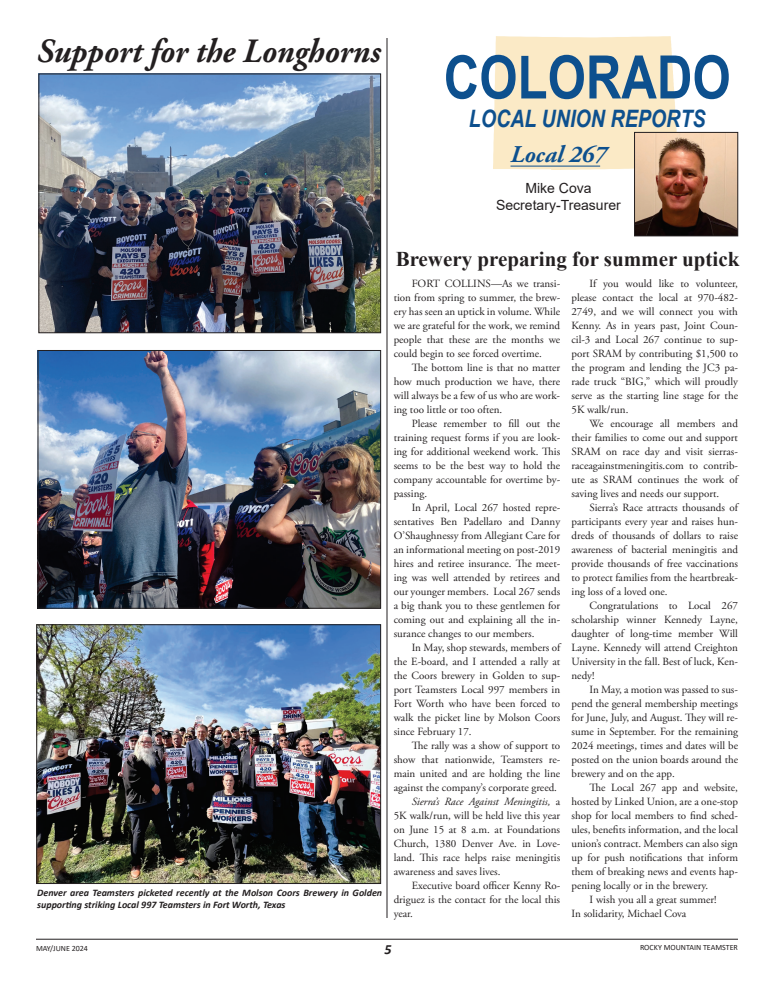
<style>
.page{position:relative;width:774px;height:990px;background:#fff}
.page>*{position:absolute;margin:0;border:0;box-sizing:border-box;transform-origin:0 0}
.t1{font:700 60px "Arial Narrow";color:#0d508e}
.t2{font:italic 700 34px "Adobe Garamond Pro";color:#231f20;scale:.95 1}
.t3{font:italic 700 24px "Arial Narrow";color:#0d508e}
.t4{font:italic 700 24px "Adobe Garamond Pro";color:#0d508e}
.t5{font:700 21px "Times New Roman";color:#231f20}
.t6{font:14px/16.8px "Arial";color:#231f20;text-align:center}
.t7{font:italic 700 14px "Calibri";color:#231f20}
.t8{font:11px/14px "Adobe Garamond Pro";color:#231f20;text-align:justify}
.t9{font:italic 11px "Adobe Garamond Pro";color:#231f20}
.t10{font:italic 700 10px/12px "Calibri";color:#231f20}
.t11{font:8px "Calibri";color:#231f20}
.s1{font-style:normal}
</style>
<div class="page">
<hr style="left:36px;top:939px;width:702px;height:1px;background:#231f20">
<div style="left:493px;top:36px;width:186px;height:133px;background:#fbeac6"></div>
<hr style="left:511px;top:166px;width:89px;height:1px;background:#0d508e">
<img style="left:636px;top:134px;width:100px;height:100px">
<div style="left:634px;top:132px;width:104px;height:104px;border:1px solid #231f20"></div>
<img style="left:41px;top:76px;width:338px;height:255px">
<div style="left:39px;top:74px;width:342px;height:259px;border:1px solid #231f20"></div>
<img style="left:40px;top:352px;width:339px;height:255px">
<div style="left:38px;top:350px;width:343px;height:259px;border:1px solid #231f20"></div>
<img style="left:38px;top:626px;width:341px;height:256px">
<div style="left:36px;top:624px;width:345px;height:260px;border:1px solid #231f20"></div>
<hr style="left:387px;top:38px;width:1px;height:880px;background:#231f20">
<h2 class="t2" style="left:37px;top:32px;width:363px">Support for the Longhorns</h2>
<h1 class="t1" style="left:444px;top:32px;width:288px">COLORADO</h1>
<h3 class="t3" style="left:469px;top:101px;width:238px">LOCAL UNION REPORTS</h3>
<h3 class="t4" style="left:510px;top:140px;width:98px">Local 267</h3>
<p class="t6" style="left:496px;top:180px;width:126px">Mike Cova<br>Secretary-Treasurer</p>
<p class="t10" style="left:37px;top:886px;width:346px">Denver area Teamsters picketed recently at the Molson Coors Brewery in Golden supporting striking Local 997 Teamsters in Fort Worth, Texas</p>
<h3 class="t5" style="left:396px;top:244px;width:345px">Brewery preparing for summer uptick</h3>
<p class="t8" style="left:571px;top:277px;width:168px;text-indent:18px">If you would like to volunteer, please contact the local at 970-482- 2749, and we will connect you with Kenny. As in years past, Joint Coun&shy;cil-3 and Local 267 continue to sup&shy;port SRAM by contributing $1,500 to the program and lending the JC3 pa&shy;rade truck “BIG,” which will proudly serve as the starting line stage for the 5K walk/run.</p>
<p class="t8" style="left:572px;top:417px;width:168px;text-indent:18px">We encourage all members and their families to come out and support SRAM on race day and visit sierras&shy;raceagainstmeningitis.com to contrib&shy;ute as SRAM continues the work of saving lives and needs our support.</p>
<p class="t8" style="left:572px;top:501px;width:168px;text-indent:18px">Sierra’s Race attracts thousands of participants every year and raises hun&shy;dreds of thousands of dollars to raise awareness of bacterial meningitis and provide thousands of free vaccinations to protect families from the heartbreak&shy;ing loss of a loved one.</p>
<p class="t8" style="left:572px;top:599px;width:168px;text-indent:18px">Congratulations to Local 267 scholarship winner Kennedy Layne, daughter of long-time member Will Layne. Kennedy will attend Creighton University in the fall. Best of luck, Ken&shy;nedy!</p>
<p class="t8" style="left:572px;top:683px;width:168px;text-indent:18px">In May, a motion was passed to sus&shy;pend the general membership meetings for June, July, and August. They will re&shy;sume in September. For the remaining 2024 meetings, times and dates will be posted on the union boards around the brewery and on the app.</p>
<p class="t8" style="left:590px;top:781px;width:150px">The Local 267 app and website,</p>
<p class="t8" style="left:572px;top:795px;width:168px">hosted by Linked Union, are a one-stop</p>
<p class="t8" style="left:572px;top:809px;width:168px">shop for local members to find sched-</p>
<p class="t8" style="left:572px;top:823px;width:168px">ules, benefits information, and the local</p>
<p class="t8" style="left:572px;top:837px;width:168px">union’s contract. Members can also sign</p>
<p class="t8" style="left:572px;top:851px;width:168px">up for push notifications that inform</p>
<p class="t8" style="left:572px;top:865px;width:168px">them of breaking news and events hap-</p>
<p class="t8" style="left:572px;top:879px;width:138px">pening locally or in the brewery.</p>
<p class="t8" style="left:590px;top:893px;width:129px">I wish you all a great summer!</p>
<p class="t8" style="left:572px;top:907px;width:116px">In solidarity, Michael Cova</p>
<p class="t8" style="left:394px;top:277px;width:168px;text-indent:18px">FORT COLLINS—As we transi&shy;tion from spring to summer, the brew&shy;ery has seen an uptick in volume. While we are grateful for the work, we remind people that these are the months we could begin to see forced overtime.</p>
<p class="t8" style="left:394px;top:361px;width:168px;text-indent:18px">The bottom line is that no matter how much production we have, there will always be a few of us who are work&shy;ing too little or too often.</p>
<p class="t8" style="left:394px;top:417px;width:168px;text-indent:18px">Please remember to fill out the training request forms if you are look&shy;ing for additional weekend work. This seems to be the best way to hold the company accountable for overtime by&shy;passing.</p>
<p class="t8" style="left:394px;top:501px;width:168px;text-indent:18px">In April, Local 267 hosted repre&shy;sentatives Ben Padellaro and Danny O’Shaughnessy from Allegiant Care for an informational meeting on post-2019 hires and retiree insurance. The meet&shy;ing was well attended by retirees and our younger members. Local 267 sends a big thank you to these gentlemen for coming out and explaining all the in&shy;surance changes to our members.</p>
<p class="t8" style="left:394px;top:641px;width:168px;text-indent:18px">In May, shop stewards, members of the E-board, and I attended a rally at the Coors brewery in Golden to sup&shy;port Teamsters Local 997 members in Fort Worth who have been forced to walk the picket line by Molson Coors since February 17.</p>
<p class="t8" style="left:412px;top:739px;width:150px">The rally was a show of support to</p>
<p class="t8" style="left:394px;top:753px;width:168px">show that nationwide, Teamsters re-</p>
<p class="t8" style="left:394px;top:767px;width:168px">main united and are holding the line</p>
<p class="t8" style="left:394px;top:781px;width:165px">against the company’s corporate greed.</p>
<p class="t9" style="left:412px;top:795px;width:150px">Sierra’s Race Against Meningitis, <span class="s1">a</span></p>
<p class="t8" style="left:394px;top:809px;width:168px">5K walk/run, will be held live this year</p>
<p class="t8" style="left:394px;top:823px;width:168px">on June 15 at 8 a.m. at Foundations</p>
<p class="t8" style="left:394px;top:837px;width:168px">Church, 1380 Denver Ave. in Love-</p>
<p class="t8" style="left:394px;top:851px;width:168px">land. This race helps raise meningitis</p>
<p class="t8" style="left:394px;top:865px;width:108px">awareness and saves lives.</p>
<p class="t8" style="left:412px;top:879px;width:150px">Executive board officer Kenny Ro-</p>
<p class="t8" style="left:394px;top:893px;width:168px">driguez is the contact for the local this</p>
<p class="t8" style="left:394px;top:907px;width:21px">year.</p>
<p class="t11" style="left:36px;top:943px;width:54px">MAY/JUNE 2024</p>
<p class="t7" style="left:384px;top:940px;width:9px">5</p>
<p class="t11" style="left:640px;top:942px;width:99px">ROCKY MOUNTAIN TEAMSTER</p>
</div>
